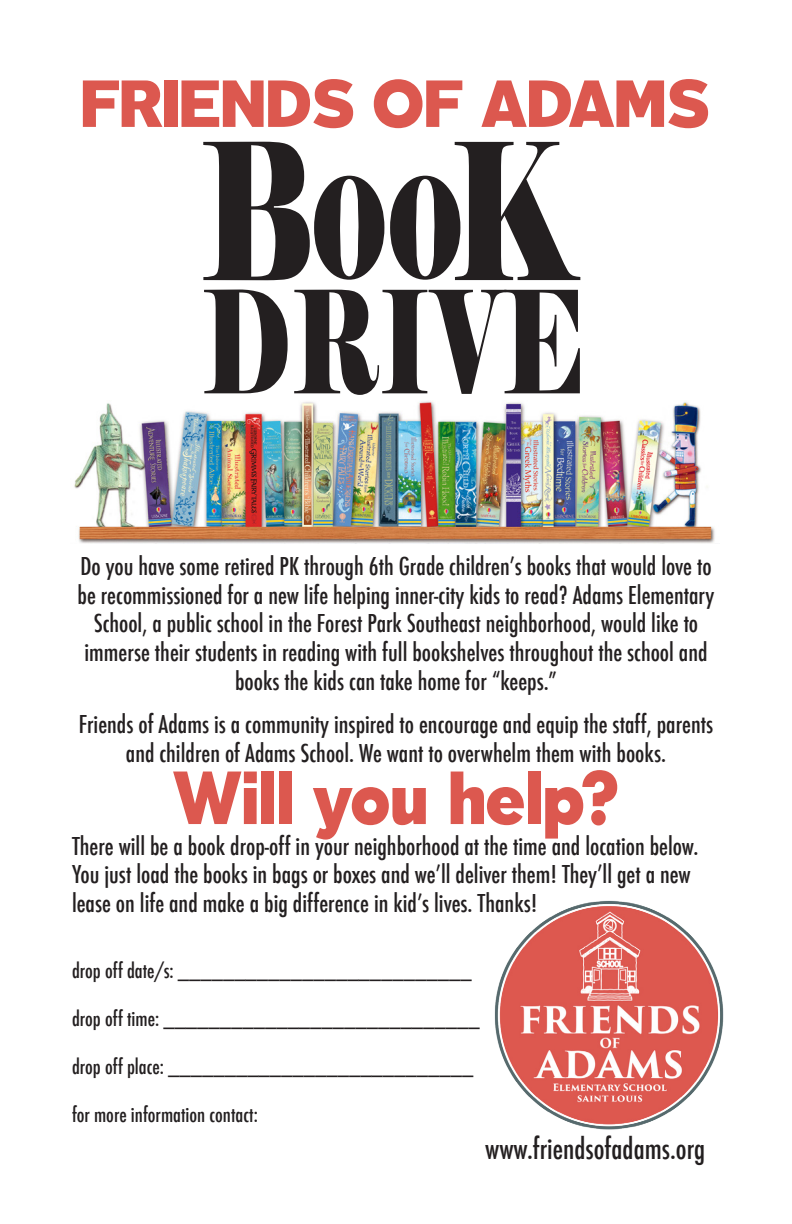
<style>
.page{position:relative;width:792px;height:1224px;background:#fff}
.page>*{position:absolute;margin:0;border:0;box-sizing:border-box;transform-origin:0 0}
.t1{font:210.6px "Elephant";color:#231f20;scale:.62 1}
.t2{font:189.6px "Elephant";color:#231f20;scale:.69 1}
.t3{font:142px "Elephant";color:#231f20;scale:.67 1}
.t4{font:900 67.8px "Tabarra";color:#dc584f;scale:.94 1}
.t5{font:900 60px "Tabarra";color:#dc584f}
.t6{font:500 condensed 28px "Futura";color:#231f20}
.t7{font:500 condensed 24px/28.8px "Futura";color:#231f20;text-align:center}
.t8{font:500 condensed 20px "Futura";color:#231f20}
.s1{font-size:210.6px}
</style>
<div class="page">
<img style="left:74px;top:401px;width:641px;height:143px">
<img style="left:494px;top:900px;width:230px;height:230px">
<p class="t5" style="left:81px;top:65px;width:631px">FRIENDS OF ADAMS</p>
<p class="t2" style="left:200px;top:94px;width:540px">B<span class="s1">o</span> K</p>
<p class="t1" style="left:388px;top:71px;width:121px">o</p>
<p class="t3" style="left:202px;top:254px;width:574px">DRIVE</p>
<p class="t7" style="left:78px;top:552px;width:638px">Do you have some retired PK through 6th Grade children’s books that would love to be recommissioned for a new life helping inner-city kids to read? Adams Elementary School, a public school in the Forest Park Southeast neighborhood, would like to immerse their students in reading with full bookshelves throughout the school and books the kids can take home for “keeps.”</p>
<p class="t7" style="left:79px;top:710px;width:636px">Friends of Adams is a community inspired to encourage and equip the staff, parents and children of Adams School. We want to overwhelm them with books.</p>
<p class="t4" style="left:173px;top:755px;width:476px">Will you help?</p>
<p class="t7" style="left:72px;top:831px;width:628px;text-align:left">There will be a book drop-off in your neighborhood at the time and location below.<br>You just load the books in bags or boxes and we’ll deliver them! They’ll get a new lease on life and make a big difference in kid’s lives. Thanks!</p>
<p class="t8" style="left:72px;top:958px;width:401px">drop off date/s: __________________________</p>
<p class="t8" style="left:72px;top:1006px;width:409px">drop off time: ____________________________</p>
<p class="t8" style="left:72px;top:1054px;width:403px">drop off place: ___________________________</p>
<p class="t8" style="left:72px;top:1102px;width:187px">for more information contact:</p>
<p class="t6" style="left:485px;top:1130px;width:222px">www.friendsofadams.org</p>
</div>
